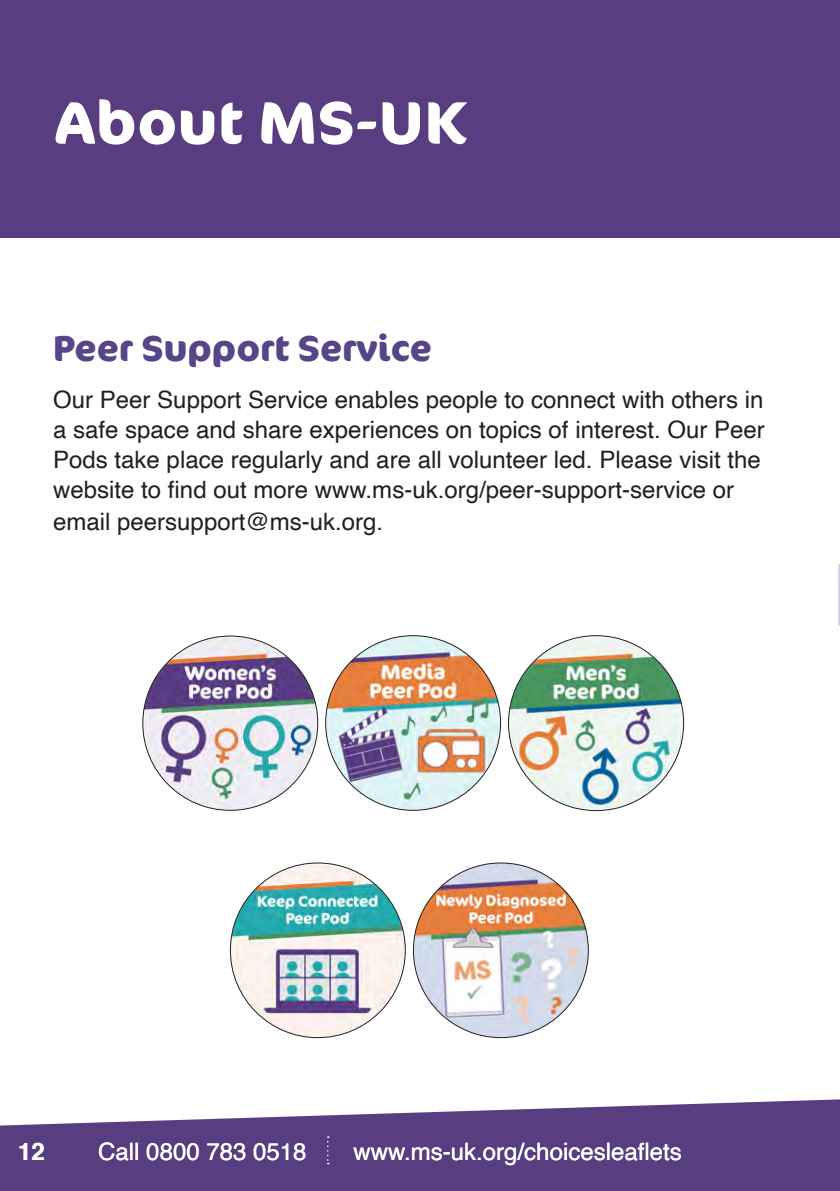
<style>
.page{position:relative;width:840px;height:1191px;background:#fff}
.page>*{position:absolute;margin:0;border:0;box-sizing:border-box;transform-origin:0 0}
.t1{font:700 60px "Cocon Pro";letter-spacing:.01em;color:#fff}
.t2{font:700 36px "Cocon Pro";color:#574589}
.t3{font:24px/30.4px "Helvetica";color:#231f20}
.t4{font:24px "Helvetica";color:#fff}
.t5{font:700 24px "Helvetica";color:#fff}
</style>
<div class="page">
<svg style="left:0;top:1099px;width:839px;height:92px;background:#705993"></svg>
<svg style="left:327px;top:1136px;width:1px;height:28px"></svg>
<hr style="left:837px;top:564px;width:2px;height:62px;background:#d0cbde">
<div style="left:0;top:0;width:839px;height:238px;background:#583d81"></div>
<img style="left:325px;top:636px;width:175px;height:174px;border-radius:87px">
<img style="left:508px;top:636px;width:175px;height:175px;border-radius:87px">
<img style="left:413px;top:863px;width:175px;height:175px;border-radius:87px">
<img style="left:230px;top:863px;width:175px;height:175px;border-radius:87px">
<img style="left:143px;top:636px;width:174px;height:174px;border-radius:87px">
<svg style="left:836px;top:1188px;width:4px;height:3px"></svg>
<p class="t1" style="left:55px;top:81px;width:413px">About MS-UK</p>
<p class="t2" style="left:53px;top:324px;width:380px">Peer Support Service</p>
<p class="t3" style="left:53px;top:385px;width:713px">Our Peer Support Service enables people to connect with others in a safe space and share experiences on topics of interest. Our Peer Pods take place regularly and are all volunteer led. Please visit the website to find out more www.ms-uk.org/peer-support-service or email peersupport@ms-uk.org.</p>
<p class="t5" style="left:18px;top:1132px;width:28px">12</p>
<p class="t4" style="left:98px;top:1133px;width:210px">Call 0800 783 0518</p>
<p class="t4" style="left:353px;top:1133px;width:330px">www.ms-uk.org/choicesleaflets</p>
</div>
